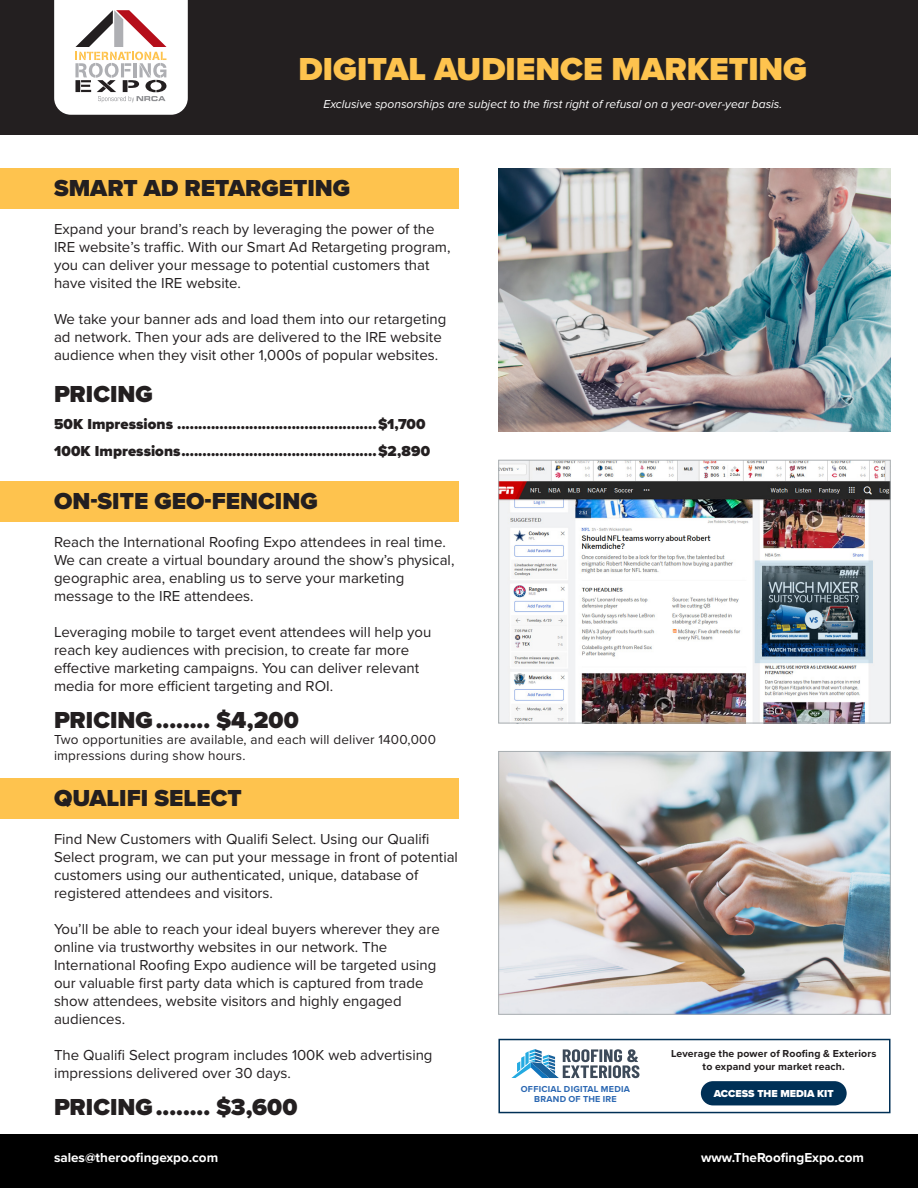
<style>
.page{position:relative;width:918px;height:1188px;background:#fff}
.page>*{position:absolute;margin:0;border:0;box-sizing:border-box;transform-origin:0 0}
.t1{font:900 33px "Proxima Nova";color:#fec34e}
.Bulletheads{font:900 24px "Proxima Nova";color:#231f20}
.t2{font:15px/18px "Proxima Nova";color:#231f20}
.Bulletheads-2{font:900 15px "Proxima Nova";letter-spacing:.005em;color:#231f20}
.Bulletheads-3{font:13.5px/16.2px "Proxima Nova";letter-spacing:.01em;color:#231f20}
.t3{font:700 13.5px "Proxima Nova";color:#fff}
.t4{font:italic 12px "Proxima Nova";color:#fff}
.t5{font:700 10.5px/12.6px "Proxima Nova";letter-spacing:.015em;color:#231f20;text-align:center}
.t6{font:900 10.5px "Proxima Nova";color:#fff}
.t7{font:700 9px/10.8px "Proxima Nova";letter-spacing:.025em;color:#2a67b2;text-align:center}
</style>
<div class="page">
<div style="left:0;top:1134px;width:918px;height:54px;background:#000"></div>
<div style="left:0;top:0;width:918px;height:135px;background:#231f20"></div>
<svg style="left:54px;top:0;width:134px;height:115px;background:#e7e0de"></svg>
<div style="left:0;top:169px;width:459px;height:40px;background:#fec34e"></div>
<img style="left:500px;top:462px;width:389px;height:259px">
<div style="left:498px;top:460px;width:393px;height:263px;border:1px solid #a9aeb1"></div>
<img style="left:498px;top:169px;width:393px;height:263px">
<div style="left:0;top:481px;width:459px;height:41px;background:#fec34e"></div>
<div style="left:0;top:778px;width:459px;height:41px;background:#fec34e"></div>
<img style="left:500px;top:753px;width:389px;height:260px">
<div style="left:498px;top:751px;width:393px;height:264px;border:1px solid #a9aeb1"></div>
<div style="left:498px;top:1039px;width:393px;height:74px;background:#fff;border:2px solid #003056"></div>
<svg style="left:511px;top:1049px;width:128px;height:29px"></svg>
<div style="left:701px;top:1081px;width:146px;height:24px;background:#003056;border-radius:12px"></div>
<p class="t1" style="left:299px;top:44px;width:510px">DIGITAL AUDIENCE MARKETING</p>
<p class="t4" style="left:324px;top:95px;width:460px">Exclusive sponsorships are subject to the first right of refusal on a year-over-year basis.</p>
<p class="Bulletheads" style="left:54px;top:170px;width:298px">SMART AD RETARGETING</p>
<p class="t2" style="left:54px;top:220px;width:398px">Expand your brand’s reach by leveraging the power of the IRE website’s traffic. With our Smart Ad Retargeting program, you can deliver your message to potential customers that have visited the IRE website.</p>
<p class="t2" style="left:54px;top:310px;width:394px">We take your banner ads and load them into our retargeting ad network. Then your ads are delivered to the IRE website audience when they visit other 1,000s of popular websites.</p>
<p class="Bulletheads" style="left:54px;top:376px;width:100px">PRICING</p>
<p class="Bulletheads-2" style="left:54px;top:413px;width:373px">50K Impressions ...............................................$1,700</p>
<p class="Bulletheads-2" style="left:54px;top:440px;width:378px">100K Impressions..............................................$2,890</p>
<p class="Bulletheads" style="left:54px;top:483px;width:265px">ON-SITE GEO-FENCING</p>
<p class="t2" style="left:54px;top:532px;width:402px">Reach the International Roofing Expo attendees in real time.<br>We can create a virtual boundary around the show’s physical, geographic area, enabling us to serve your marketing message to the IRE attendees.</p>
<p class="t2" style="left:54px;top:622px;width:379px">Leveraging mobile to target event attendees will help you reach key audiences with precision, to create far more effective marketing campaigns. You can deliver relevant media for more efficient targeting and ROI.</p>
<p class="Bulletheads" style="left:54px;top:702px;width:246px">PRICING........ $4,200</p>
<p class="Bulletheads-3" style="left:54px;top:731px;width:384px">Two opportunities are available, and each will deliver 1400,000 impressions during show hours.</p>
<p class="Bulletheads" style="left:54px;top:780px;width:189px">QUALIFI SELECT</p>
<p class="t2" style="left:54px;top:829px;width:406px">Find New Customers with Qualifi Select. Using our Qualifi Select program, we can put your message in front of potential customers using our authenticated, unique, database of registered attendees and visitors.</p>
<p class="t2" style="left:54px;top:919px;width:387px">You’ll be able to reach your ideal buyers wherever they are online via trustworthy websites in our network. The International Roofing Expo audience will be targeted using our valuable first party data which is captured from trade show attendees, website visitors and highly engaged audiences.</p>
<p class="t2" style="left:54px;top:1045px;width:380px">The Qualifi Select program includes 100K web advertising impressions delivered over 30 days.</p>
<p class="Bulletheads" style="left:54px;top:1089px;width:245px">PRICING........ $3,600</p>
<p class="t7" style="left:521px;top:1083px;width:111px">OFFICIAL DIGITAL MEDIA<br>BRAND OF THE IRE</p>
<p class="t5" style="left:671px;top:1047px;width:207px">Leverage the power of Roofing &amp; Exteriors to expand your market reach.</p>
<p class="t6" style="left:714px;top:1086px;width:122px">ACCESS THE MEDIA KIT</p>
<p class="t3" style="left:54px;top:1147px;width:166px">sales@theroofingexpo.com</p>
<p class="t3" style="left:701px;top:1147px;width:164px">www.TheRoofingExpo.com</p>
</div>
